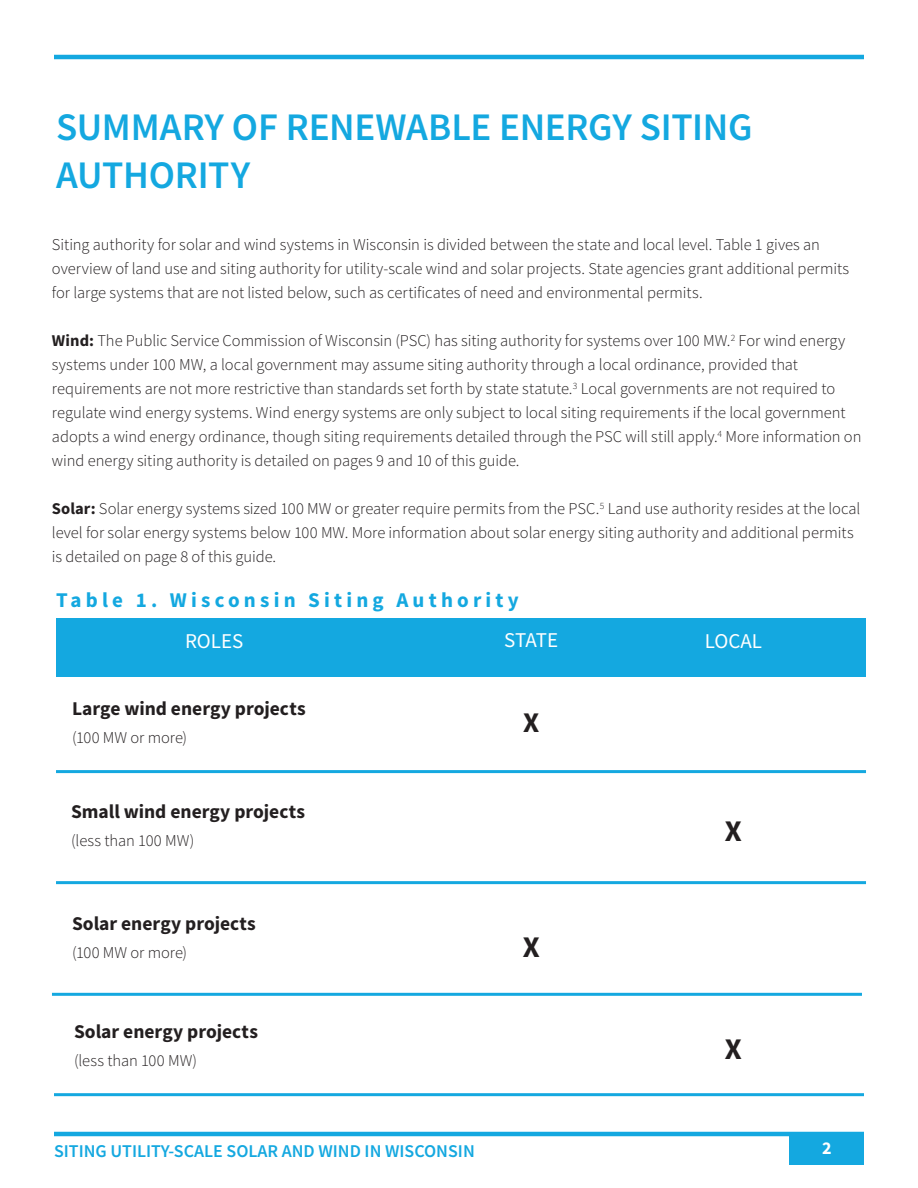
<style>
.page{position:relative;width:918px;height:1188px;background:#fff}
.page>*{position:absolute;margin:0;border:0;box-sizing:border-box;transform-origin:0 0}
.Paragraph_Style_1{font:600 39px "Source Sans Pro";letter-spacing:-.01em;color:#14a8e0}
.t1{font:700 30px "Source Sans Pro";color:#231f20}
.t2{font:700 28.5px "Source Sans Pro";color:#231f20}
.t3{font:700 21px "Source Sans Pro";letter-spacing:.2em;color:#14a8e0}
.t4{font:21px "Source Sans Pro";color:#fff}
.t5{font:700 19.5px "Source Sans Pro";color:#231f20}
.t6{font:600 18px "Source Sans Pro";color:#14a8e0}
.t7{font:700 18px "Source Sans Pro";color:#fff}
.t8{font:300 16.5px/24px "Source Sans Pro";letter-spacing:-.005em;color:#231f20}
.s1{font-weight:700}
</style>
<div class="page">
<div style="left:790px;top:1132px;width:74px;height:34px;background:#14a8e0"></div>
<hr style="left:54px;top:1132px;width:810px;height:4px;background:#14a8e0">
<hr style="left:54px;top:55px;width:810px;height:4px;background:#14a8e0">
<div style="left:56px;top:619px;width:810px;height:58px;background:#14a8e0"></div>
<hr style="left:56px;top:770px;width:810px;height:3px;background:#14a8e0">
<hr style="left:56px;top:881px;width:810px;height:3px;background:#14a8e0">
<hr style="left:52px;top:993px;width:810px;height:3px;background:#14a8e0">
<hr style="left:54px;top:1093px;width:810px;height:3px;background:#14a8e0">
<p class="Paragraph_Style_1" style="left:56px;top:102px;width:698px">SUMMARY OF RENEWABLE ENERGY SITING</p>
<p class="Paragraph_Style_1" style="left:56px;top:150px;width:196px">AUTHORITY</p>
<p class="t8" style="left:52px;top:233px;width:799px">Siting authority for solar and wind systems in Wisconsin is divided between the state and local level. Table 1 gives an overview of land use and siting authority for utility-scale wind and solar projects. State agencies grant additional permits for large systems that are not listed below, such as certificates of need and environmental permits.</p>
<p class="t8" style="left:52px;top:329px;width:811px"><span class="s1">Wind:</span> The Public Service Commission of Wisconsin (PSC) has siting authority for systems over 100 MW.<sup>2</sup> For wind energy systems under 100 MW, a local government may assume siting authority through a local ordinance, provided that requirements are not more restrictive than standards set forth by state statute.<sup>3</sup> Local governments are not required to regulate wind energy systems. Wind energy systems are only subject to local siting requirements if the local government adopts a wind energy ordinance, though siting requirements detailed through the PSC will still apply.<sup>4</sup> More information on wind energy siting authority is detailed on pages 9 and 10 of this guide.</p>
<p class="t8" style="left:52px;top:497px;width:810px"><span class="s1">Solar:</span> Solar energy systems sized 100 MW or greater require permits from the PSC.<sup>5</sup> Land use authority resides at the local level for solar energy systems below 100 MW. More information about solar energy siting authority and additional permits is detailed on page 8 of this guide.</p>
<p class="t3" style="left:56px;top:586px;width:464px">Table 1. Wisconsin Siting Authority</p>
<p class="t4" style="left:185px;top:627px;width:60px">ROLES</p>
<p class="t4" style="left:504px;top:627px;width:55px">STATE</p>
<p class="t4" style="left:705px;top:627px;width:59px">LOCAL</p>
<p class="t5" style="left:72px;top:695px;width:235px">Large wind energy projects</p>
<p class="t8" style="left:72px;top:726px;width:117px">(100 MW or more)</p>
<p class="t5" style="left:71px;top:798px;width:236px">Small wind energy projects</p>
<p class="t8" style="left:71px;top:829px;width:125px">(less than 100 MW)</p>
<p class="t5" style="left:72px;top:910px;width:185px">Solar energy projects</p>
<p class="t8" style="left:72px;top:941px;width:117px">(100 MW or more)</p>
<p class="t5" style="left:74px;top:1018px;width:185px">Solar energy projects</p>
<p class="t8" style="left:74px;top:1049px;width:125px">(less than 100 MW)</p>
<p class="t2" style="left:523px;top:703px;width:18px">X</p>
<p class="t1" style="left:523px;top:927px;width:19px">X</p>
<p class="t1" style="left:725px;top:810px;width:19px">X</p>
<p class="t1" style="left:725px;top:1028px;width:19px">X</p>
<p class="t6" style="left:54px;top:1139px;width:422px">SITING UTILITY-SCALE SOLAR AND WIND IN WISCONSIN</p>
<p class="t7" style="left:822px;top:1135px;width:11px">2</p>
</div>
